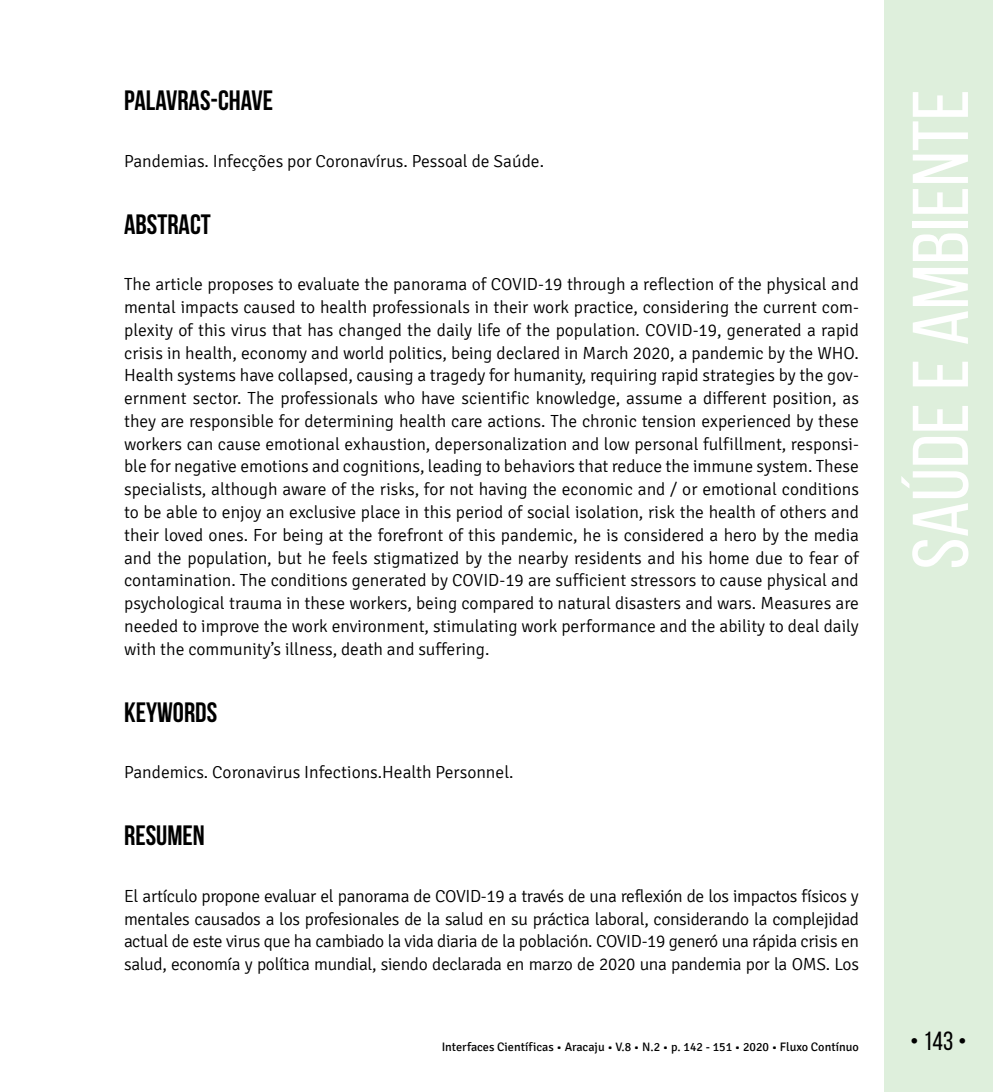
<style>
.page{position:relative;width:993px;height:1092px;background:#fff}
.page>*{position:absolute;margin:0;border:0;box-sizing:border-box;transform-origin:0 0}
.t1{font:78.75px "Bebas Neue";color:#fff;scale:1.09 1}
.t2{font:700 28px "Bebas Neue";color:#000}
.t3{font:26.25px "Bebas Neue";color:#000}
.t4{font:300 17.5px/22.8px "Signika";color:#000;text-align:justify}
.t5{font:12.25px "Signika";color:#000}
</style>
<div class="page">
<div style="left:883px;top:0;width:109px;height:1091px;background:#deefdc"></div>
<h2 class="t2" style="left:124px;top:85px;width:150px">PALAVRAS-CHAVE</h2>
<p class="t4" style="left:124px;top:150px;width:421px">Pandemias. Infecções por Coronavírus. Pessoal de Saúde.</p>
<h2 class="t2" style="left:124px;top:209px;width:88px">ABSTRACT</h2>
<p class="t4" style="left:124px;top:273px;width:736px">The article proposes to evaluate the panorama of COVID-19 through a reflection of the physical and mental impacts caused to health professionals in their work practice, considering the current com&shy;plexity of this virus that has changed the daily life of the population. COVID-19, generated a rapid crisis in health, economy and world politics, being declared in March 2020, a pandemic by the WHO.<br>Health systems have collapsed, causing a tragedy for humanity, requiring rapid strategies by the gov&shy;ernment sector. The professionals who have scientific knowledge, assume a different position, as they are responsible for determining health care actions. The chronic tension experienced by these workers can cause emotional exhaustion, depersonalization and low personal fulfillment, responsi&shy;ble for negative emotions and cognitions, leading to behaviors that reduce the immune system. These specialists, although aware of the risks, for not having the economic and / or emotional conditions to be able to enjoy an exclusive place in this period of social isolation, risk the health of others and their loved ones. For being at the forefront of this pandemic, he is considered a hero by the media and the population, but he feels stigmatized by the nearby residents and his home due to fear of contamination. The conditions generated by COVID-19 are sufficient stressors to cause physical and psychological trauma in these workers, being compared to natural disasters and wars. Measures are needed to improve the work environment, stimulating work performance and the ability to deal daily with the community’s illness, death and suffering.</p>
<h2 class="t2" style="left:124px;top:696px;width:94px">KEYWORDS</h2>
<p class="t4" style="left:124px;top:761px;width:391px">Pandemics. Coronavirus Infections.Health Personnel.</p>
<h2 class="t2" style="left:124px;top:820px;width:82px">RESUMEN</h2>
<p class="t4" style="left:124px;top:884px;width:736px">El artículo propone evaluar el panorama de COVID-19 a través de una reflexión de los impactos físicos y mentales causados a los profesionales de la salud en su práctica laboral, considerando la complejidad actual de este virus que ha cambiado la vida diaria de la población. COVID-19 generó una rápida crisis en salud, economía y política mundial, siendo declarada en marzo de 2020 una pandemia por la OMS. Los</p>
<h1 class="t1" style="left:897px;top:569px;width:442px;rotate:-90deg">Saúde e Ambiente</h1>
<p class="t5" style="left:441px;top:1040px;width:418px">Interfaces Científicas • Aracaju • V.8 • N.2 • p. 142 - 151 • 2020 • Fluxo Contínuo</p>
<h3 class="t3" style="left:909px;top:1026px;width:58px">• 143 •</h3>
</div>
